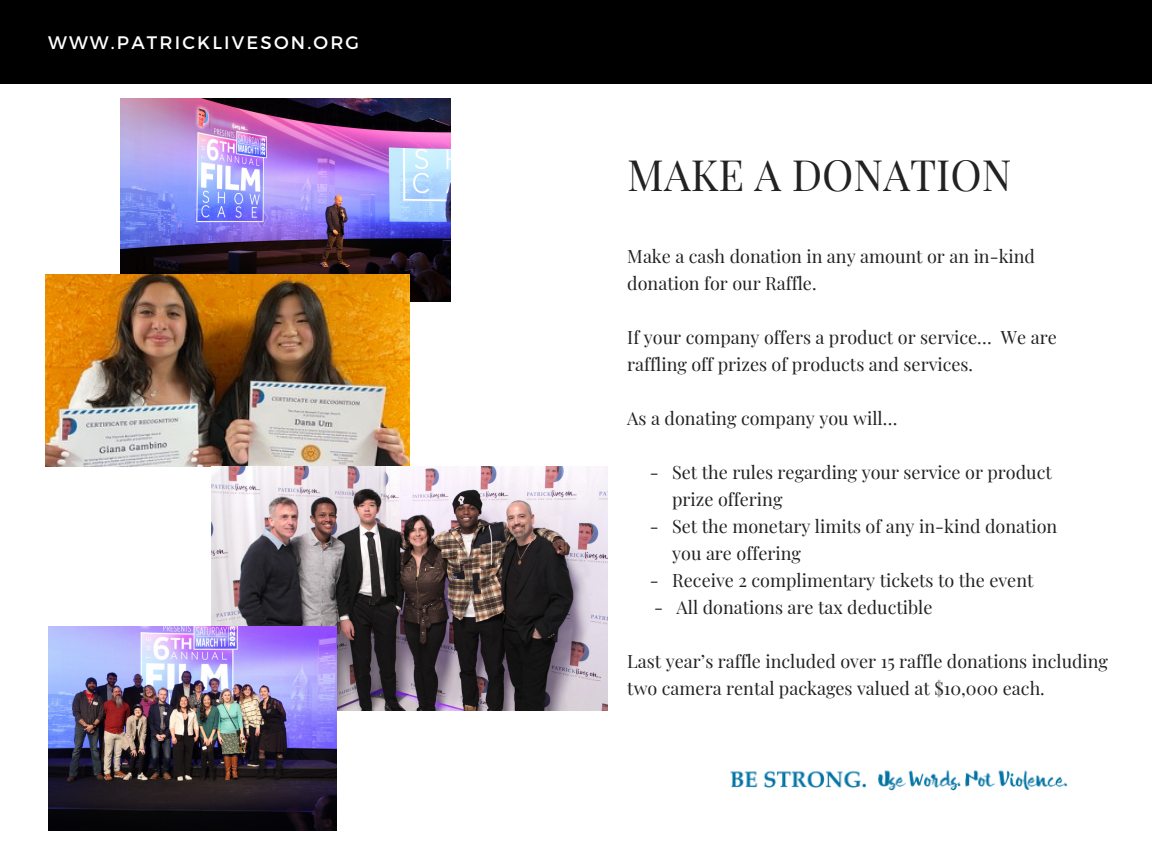
<style>
.page{position:relative;width:1152px;height:864px;background:#fff}
.page>*{position:absolute;margin:0;border:0;box-sizing:border-box;transform-origin:0 0}
.t1{font:42.3px "Playfair Display";color:#222}
.t2{font:18.15px "Montserrat";letter-spacing:.12em;color:#fff}
.t3{font:18px/27px "Playfair Display";color:#222}
</style>
<div class="page">
<img style="left:120px;top:99px;width:331px;height:202px">
<div style="left:0;top:0;width:1152px;height:83px;background:#000"></div>
<img style="left:730px;top:770px;width:338px;height:21px">
<img style="left:45px;top:275px;width:365px;height:192px">
<img style="left:212px;top:467px;width:396px;height:244px">
<img style="left:48px;top:627px;width:288px;height:203px">
<p class="t2" style="left:48px;top:31px;width:313px">WWW.PATRICKLIVESON.ORG</p>
<p class="t1" style="left:627px;top:145px;width:386px">MAKE A DONATION</p>
<p class="t3" style="left:627px;top:242px;width:409px">Make a cash donation in any amount or an in-kind donation for our Raffle.</p>
<p class="t3" style="left:627px;top:323px;width:431px">If your company offers a product or service… We are raffling off prizes of products and services.</p>
<p class="t3" style="left:627px;top:404px;width:271px">As a donating company you will…</p>
<p class="t3" style="left:650px;top:458px;width:404px">- Set the rules regarding your service or product</p>
<p class="t3" style="left:672px;top:485px;width:112px">prize offering</p>
<p class="t3" style="left:650px;top:512px;width:409px">- Set the monetary limits of any in-kind donation</p>
<p class="t3" style="left:672px;top:539px;width:130px">you are offering</p>
<p class="t3" style="left:650px;top:566px;width:385px">- Receive 2 complimentary tickets to the event</p>
<p class="t3" style="left:654px;top:593px;width:280px">- All donations are tax deductible</p>
<p class="t3" style="left:627px;top:647px;width:482px">Last year’s raffle included over 15 raffle donations including two camera rental packages valued at $10,000 each.</p>
</div>
